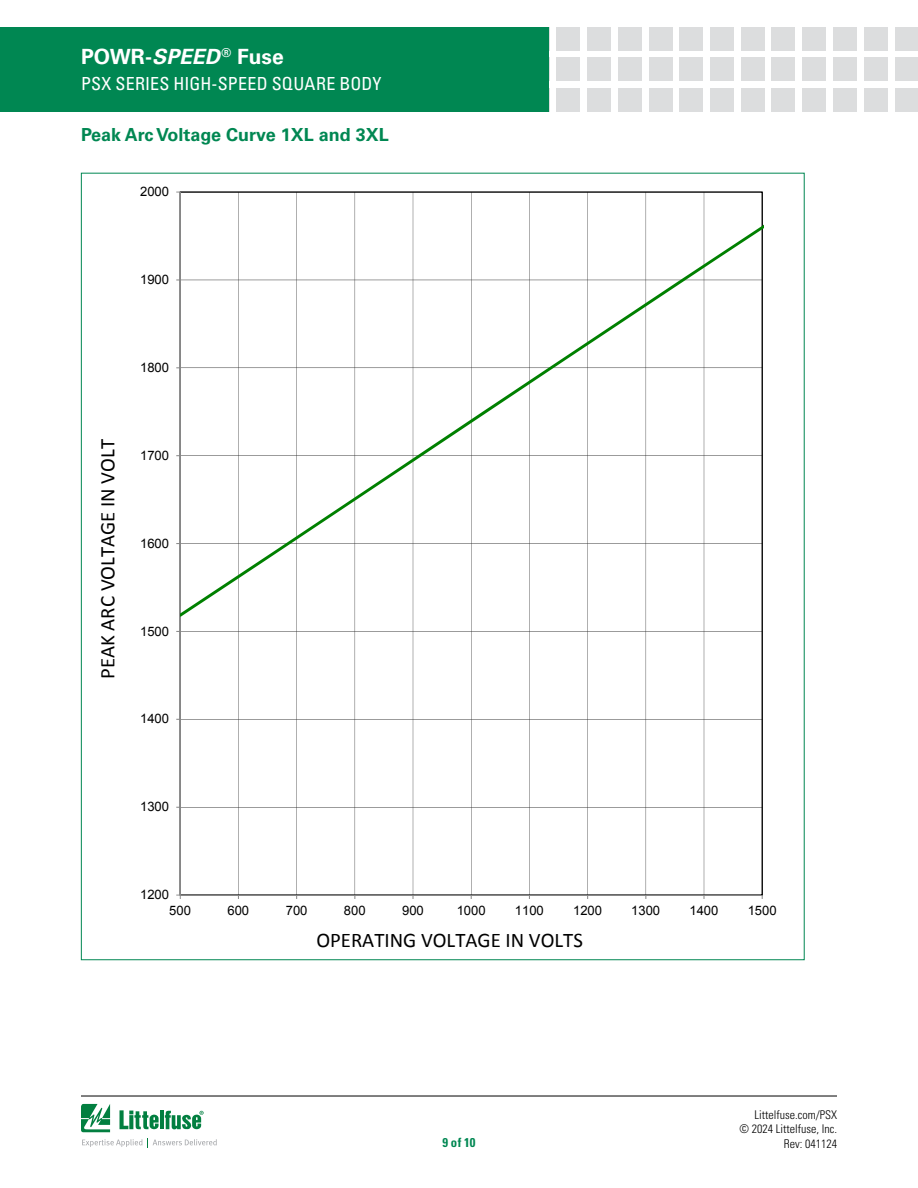
<style>
.page{position:relative;width:918px;height:1188px;background:#fff}
.page>*{position:absolute;margin:0;border:0;box-sizing:border-box;transform-origin:0 0}
.t1{font:700 21px "Univers LT Std";letter-spacing:.005em;color:#fff}
.t2{font:20.85px "Calibri";color:#000}
.t3{font:condensed 18px "Univers LT Std";letter-spacing:.01em;color:#fff}
.FACTS_HEAD{font:700 18px "Univers LT Std";color:#008752}
.t4{font:13.05px "Arial";color:#000}
.t5{font:700 condensed 12.75px "Univers LT Std";color:#008752}
.t6{font:300 condensed 12px/14.4px "Univers LT Std";color:#000;text-align:right}
.s1{font-style:italic}
</style>
<div class="page">
<svg style="left:81px;top:1104px;width:29px;height:28px"></svg>
<hr style="left:160px;top:1111px;width:4px;height:18px;background:#027f40">
<svg style="left:165px;top:1111px;width:39px;height:18px"></svg>
<svg style="left:120px;top:1110px;width:39px;height:19px"></svg>
<svg style="left:82px;top:1139px;width:60px;height:8px"></svg>
<svg style="left:152px;top:1139px;width:65px;height:7px"></svg>
<hr style="left:81px;top:1096px;width:756px;height:1px;background:#000">
<div style="left:557px;top:27px;width:23px;height:23px;background:#dcddde"></div>
<div style="left:557px;top:58px;width:23px;height:23px;background:#dcddde"></div>
<div style="left:557px;top:88px;width:23px;height:24px;background:#dcddde"></div>
<div style="left:587px;top:27px;width:24px;height:23px;background:#dcddde"></div>
<div style="left:587px;top:58px;width:24px;height:23px;background:#dcddde"></div>
<div style="left:587px;top:88px;width:24px;height:24px;background:#dcddde"></div>
<div style="left:618px;top:27px;width:24px;height:23px;background:#dcddde"></div>
<div style="left:618px;top:58px;width:24px;height:23px;background:#dcddde"></div>
<div style="left:618px;top:88px;width:24px;height:24px;background:#dcddde"></div>
<div style="left:649px;top:27px;width:23px;height:23px;background:#dcddde"></div>
<div style="left:649px;top:58px;width:23px;height:23px;background:#dcddde"></div>
<div style="left:649px;top:88px;width:23px;height:24px;background:#dcddde"></div>
<div style="left:679px;top:27px;width:24px;height:23px;background:#dcddde"></div>
<div style="left:679px;top:58px;width:24px;height:23px;background:#dcddde"></div>
<div style="left:679px;top:88px;width:24px;height:24px;background:#dcddde"></div>
<div style="left:710px;top:27px;width:24px;height:23px;background:#dcddde"></div>
<div style="left:710px;top:58px;width:24px;height:23px;background:#dcddde"></div>
<div style="left:710px;top:88px;width:24px;height:24px;background:#dcddde"></div>
<div style="left:741px;top:27px;width:23px;height:23px;background:#dcddde"></div>
<div style="left:741px;top:58px;width:23px;height:23px;background:#dcddde"></div>
<div style="left:741px;top:88px;width:23px;height:24px;background:#dcddde"></div>
<div style="left:772px;top:27px;width:23px;height:23px;background:#dcddde"></div>
<div style="left:772px;top:58px;width:23px;height:23px;background:#dcddde"></div>
<div style="left:772px;top:88px;width:23px;height:24px;background:#dcddde"></div>
<div style="left:833px;top:27px;width:24px;height:23px;background:#dcddde"></div>
<div style="left:833px;top:58px;width:24px;height:23px;background:#dcddde"></div>
<div style="left:833px;top:88px;width:24px;height:24px;background:#dcddde"></div>
<div style="left:802px;top:27px;width:24px;height:23px;background:#dcddde"></div>
<div style="left:802px;top:58px;width:24px;height:23px;background:#dcddde"></div>
<div style="left:802px;top:88px;width:24px;height:24px;background:#dcddde"></div>
<div style="left:864px;top:27px;width:23px;height:23px;background:#dcddde"></div>
<div style="left:864px;top:58px;width:23px;height:23px;background:#dcddde"></div>
<div style="left:864px;top:88px;width:23px;height:24px;background:#dcddde"></div>
<div style="left:895px;top:27px;width:23px;height:23px;background:#dcddde"></div>
<div style="left:895px;top:58px;width:23px;height:23px;background:#dcddde"></div>
<div style="left:895px;top:88px;width:23px;height:24px;background:#dcddde"></div>
<div style="left:0;top:27px;width:549px;height:85px;background:#008752"></div>
<svg style="left:180px;top:191px;width:583px;height:704px"></svg>
<hr style="left:180px;top:192px;width:1px;height:703px;background:#868686">
<hr style="left:180px;top:895px;width:582px;height:1px;background:#868686">
<svg style="left:180px;top:197px;width:583px;height:420px"></svg>
<h1 class="t1" style="left:81px;top:44px;width:204px">POWR-<span class="s1">SPEED</span><sup>®</sup> Fuse</h1>
<h3 class="t3" style="left:81px;top:72px;width:302px">PSX SERIES HIGH-SPEED SQUARE BODY</h3>
<p class="FACTS_HEAD" style="left:81px;top:124px;width:309px">Peak Arc Voltage Curve 1XL and 3XL</p>
<p class="t4" style="left:140px;top:183px;width:30px">2000</p>
<p class="t4" style="left:140px;top:271px;width:30px">1900</p>
<p class="t2" style="left:94px;top:679px;width:241px;rotate:-90deg">PEAK ARC VOLTAGE IN VOLT</p>
<p class="t4" style="left:140px;top:359px;width:30px">1800</p>
<p class="t4" style="left:140px;top:447px;width:30px">1700</p>
<p class="t4" style="left:140px;top:535px;width:30px">1600</p>
<p class="t4" style="left:140px;top:622px;width:30px">1500</p>
<p class="t4" style="left:140px;top:710px;width:30px">1400</p>
<p class="t4" style="left:140px;top:798px;width:30px">1300</p>
<p class="t4" style="left:140px;top:886px;width:30px">1200</p>
<p class="t4" style="left:169px;top:902px;width:23px">500</p>
<p class="t4" style="left:228px;top:902px;width:23px">600</p>
<p class="t4" style="left:286px;top:902px;width:23px">700</p>
<p class="t4" style="left:344px;top:902px;width:23px">800</p>
<p class="t4" style="left:402px;top:902px;width:23px">900</p>
<p class="t4" style="left:457px;top:902px;width:30px">1000</p>
<p class="t4" style="left:515px;top:902px;width:30px">1100</p>
<p class="t4" style="left:573px;top:902px;width:30px">1200</p>
<p class="t4" style="left:631px;top:902px;width:30px">1300</p>
<p class="t4" style="left:689px;top:902px;width:30px">1400</p>
<p class="t4" style="left:748px;top:902px;width:30px">1500</p>
<p class="t2" style="left:316px;top:926px;width:268px">OPERATING VOLTAGE IN VOLTS</p>
<p class="t6" style="left:739px;top:1107px;width:99px">Littelfuse.com/PSX<br>© 2024 Littelfuse, Inc.</p>
<p class="t5" style="left:443px;top:1134px;width:34px">9 of 10</p>
<p class="t6" style="left:784px;top:1136px;width:55px">Rev: 041124</p>
</div>
